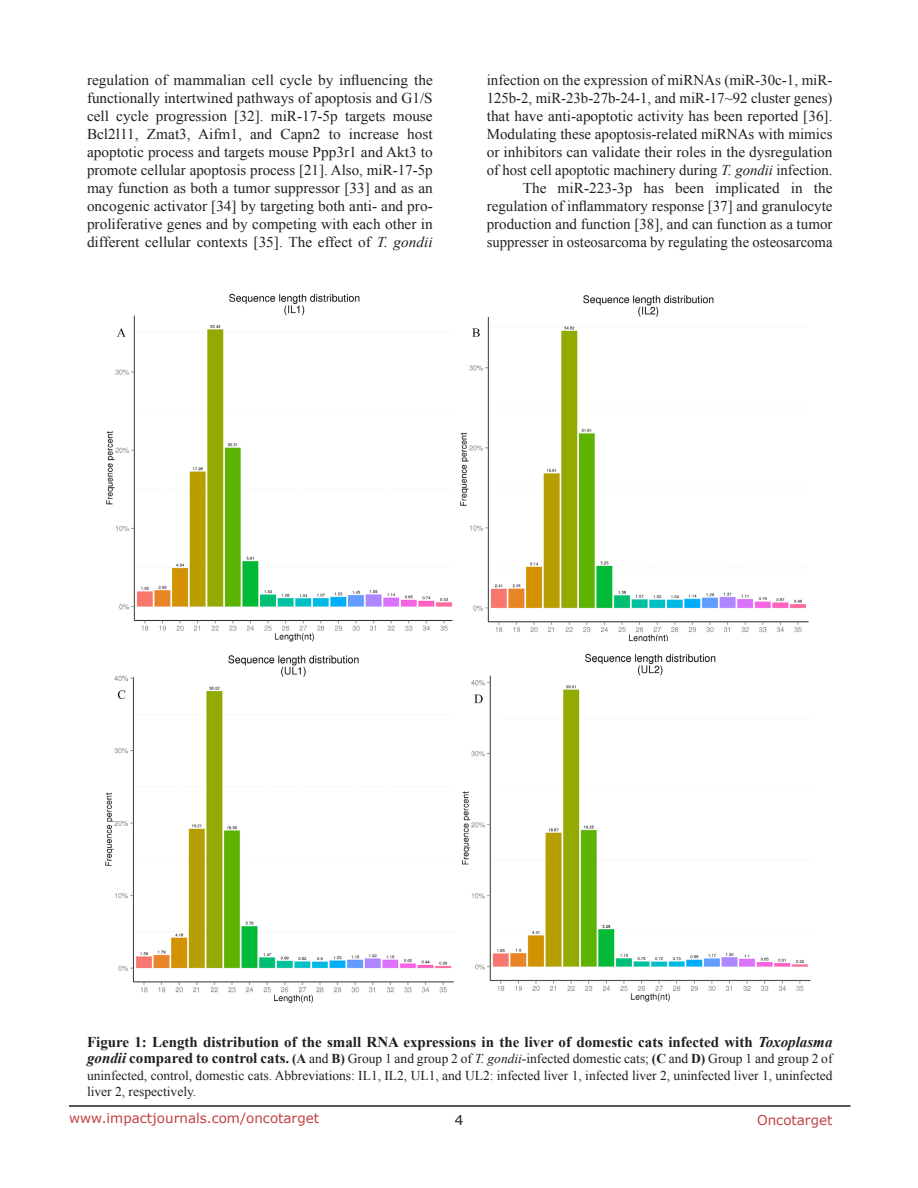
<style>
.page{position:relative;width:918px;height:1188px;background:#fff}
.page>*{position:absolute;margin:0;border:0;box-sizing:border-box;transform-origin:0 0}
.t1{font:15px/18px "Times New Roman";color:#231f20;text-align:justify}
.t2{font:700 15px "Times New Roman";color:#231f20}
.t3{font:13.5px/16.2px "Times New Roman";color:#231f20;text-align:justify}
.t4{font:13.5px "Verdana";color:#c24141}
.t5{font:13.5px "Verdana";color:#231f20}
.s1{font-style:italic}
.s2{font-weight:700;font-style:italic;font-size:15px}
.s3{font-weight:700;font-size:15px}
.s4{font-weight:700}
</style>
<div class="page">
<hr style="left:69px;top:1105px;width:781px;height:2px;background:#231f20">
<img style="left:105px;top:293px;width:706px;height:711px">
<p class="t1" style="left:87px;top:71px;width:347px">regulation of mammalian cell cycle by influencing the functionally intertwined pathways of apoptosis and G1/S cell cycle progression [32]. miR-17-5p targets mouse Bcl2l11, Zmat3, Aifm1, and Capn2 to increase host apoptotic process and targets mouse Ppp3r1 and Akt3 to promote cellular apoptosis process [21]. Also, miR-17-5p may function as both a tumor suppressor [33] and as an oncogenic activator [34] by targeting both anti- and pro&shy;proliferative genes and by competing with each other in different cellular contexts [35]. The effect of <span class="s1">T. gondii</span></p>
<p class="t1" style="left:487px;top:71px;width:347px;text-align:right">infection on the expression of miRNAs (miR-30c-1, miR-125b-2, miR-23b-27b-24-1, and miR-17~92 cluster genes) that have anti-apoptotic activity has been reported [36].<br>Modulating these apoptosis-related miRNAs with mimics or inhibitors can validate their roles in the dysregulation of host cell apoptotic machinery during <span class="s1">T. gondii</span> infection.<br>The miR-223-3p has been implicated in the regulation of inflammatory response [37] and granulocyte production and function [38], and can function as a tumor suppresser in osteosarcoma by regulating the osteosarcoma</p>
<p class="t2" style="left:87px;top:1032px;width:747px">Figure 1: Length distribution of the small RNA expressions in the liver of domestic cats infected with <span class="s1">Toxoplasma</span></p>
<p class="t3" style="left:87px;top:1051px;width:747px"><span class="s2">gondii</span> <span class="s3">compared to control cats.</span> <span class="s4">(A</span> and <span class="s4">B)</span> Group 1 and group 2 of <span class="s1">T. gondii</span>-infected domestic cats; <span class="s4">(C</span> and <span class="s4">D)</span> Group 1 and group 2 of uninfected, control, domestic cats. Abbreviations: IL1, IL2, UL1, and UL2: infected liver 1, infected liver 2, uninfected liver 1, uninfected liver 2, respectively.</p>
<p class="t4" style="left:69px;top:1109px;width:252px">www.impactjournals.com/oncotarget</p>
<p class="t5" style="left:455px;top:1111px;width:10px">4</p>
<p class="t4" style="left:757px;top:1111px;width:77px">Oncotarget</p>
</div>
